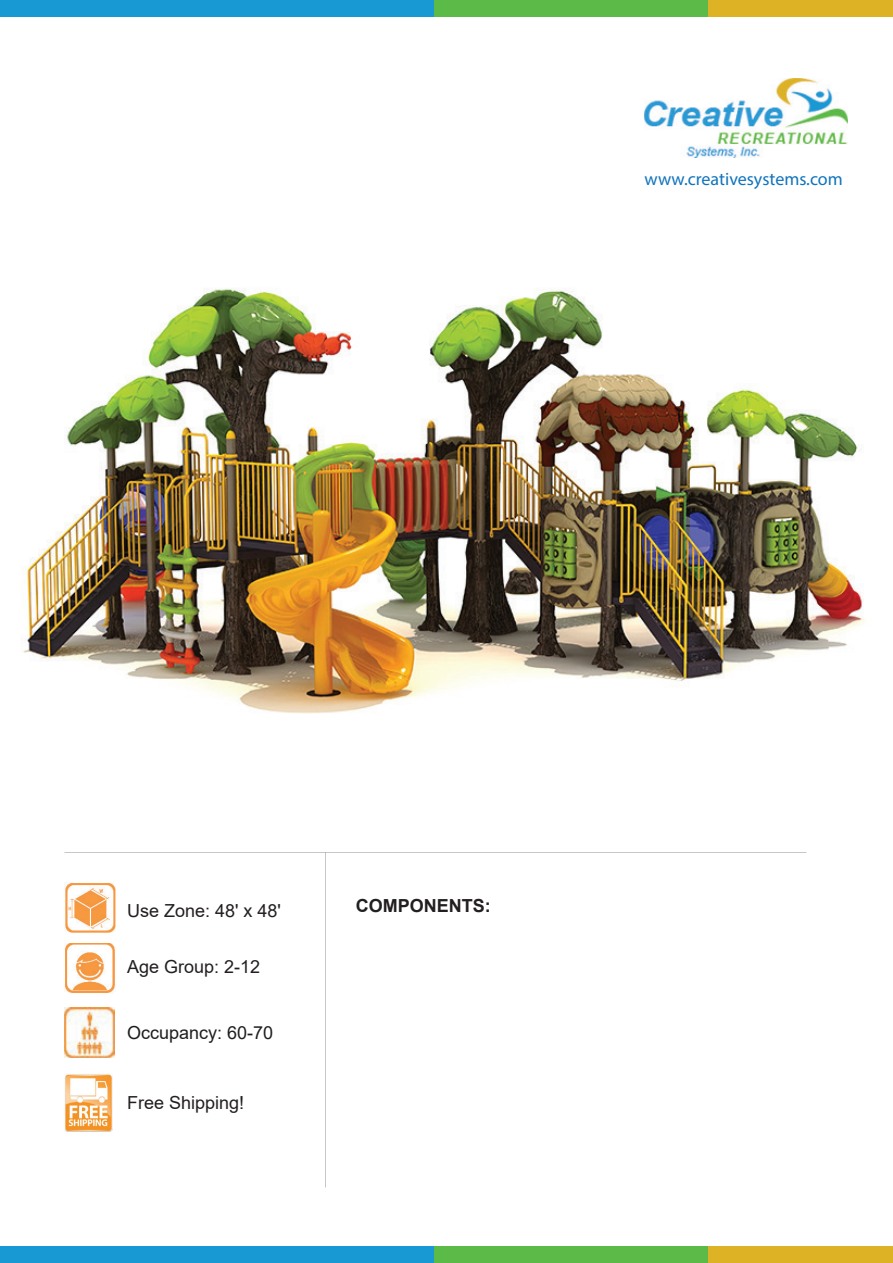
<style>
.page{position:relative;width:893px;height:1263px;background:#fff}
.page>*{position:absolute;margin:0;border:0;box-sizing:border-box;transform-origin:0 0}
.t1{font:18px "Arial";color:#231f20}
.t2{font:18px "Myriad Pro";color:#1074bc}
.t3{font:18px "Arial";color:#201d1e}
.t4{font:700 18px "Arial";color:#231f20}
</style>
<div class="page">
<img style="left:23px;top:288px;width:842px;height:426px">
<img style="left:645px;top:78px;width:203px;height:80px">
<div style="left:0;top:0;width:434px;height:16px;background:#1999d4"></div>
<div style="left:577px;top:0;width:316px;height:16px;background:#ddb225"></div>
<div style="left:434px;top:0;width:273px;height:16px;background:#5bba48"></div>
<div style="left:0;top:1246px;width:434px;height:17px;background:#1999d4"></div>
<div style="left:577px;top:1246px;width:316px;height:17px;background:#ddb225"></div>
<div style="left:434px;top:1246px;width:273px;height:17px;background:#5bba48"></div>
<img style="left:65px;top:943px;width:50px;height:50px">
<img style="left:65px;top:883px;width:51px;height:49px">
<img style="left:65px;top:1074px;width:48px;height:58px">
<img style="left:65px;top:1008px;width:49px;height:50px">
<p class="t2" style="left:645px;top:167px;width:200px">www.creativesystems.com</p>
<p class="t1" style="left:127px;top:898px;width:155px">Use Zone: 48' x 48'</p>
<p class="t4" style="left:356px;top:893px;width:136px">COMPONENTS:</p>
<p class="t1" style="left:127px;top:954px;width:135px">Age Group: 2-12</p>
<p class="t3" style="left:127px;top:1020px;width:148px">Occupancy: 60-70</p>
<p class="t1" style="left:127px;top:1090px;width:119px">Free Shipping!</p>
</div>
